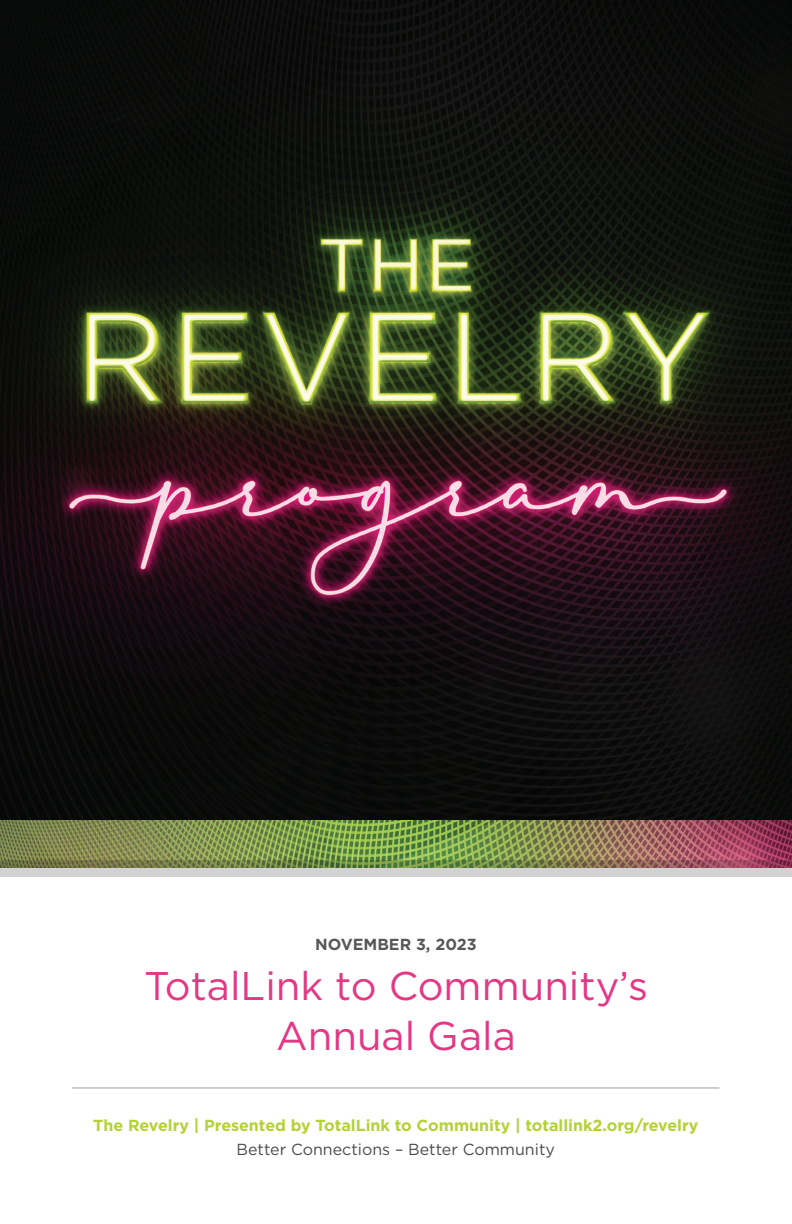
<style>
.page{position:relative;width:792px;height:1224px;background:#fff}
.page>*{position:absolute;margin:0;border:0;box-sizing:border-box;transform-origin:0 0}
.t1{font:40px/50px "Gotham";color:#e43784;text-align:center}
.t2{font:700 16px/24px "Gotham";color:#b3d234;text-align:center}
.t3{font:700 16px "Gotham";color:#57585a}
.s1{font-weight:400;color:#4b4c4d}
</style>
<div class="page">
<img style="left:0;top:0;width:792px;height:860px">
<hr style="left:72px;top:1088px;width:647px;height:1px;background:#9d9fa2">
<svg style="left:0;top:860px;width:792px;height:17px;background:#a7a692"></svg>
<p class="t3" style="left:315px;top:934px;width:163px">NOVEMBER 3, 2023</p>
<p class="t1" style="left:144px;top:960px;width:505px">TotalLink to Community’s<br>Annual Gala</p>
<p class="t2" style="left:93px;top:1113px;width:607px">The Revelry | Presented by TotalLink to Community | totallink2.org/revelry<br><span class="s1">Better Connections – Better Community</span></p>
</div>
